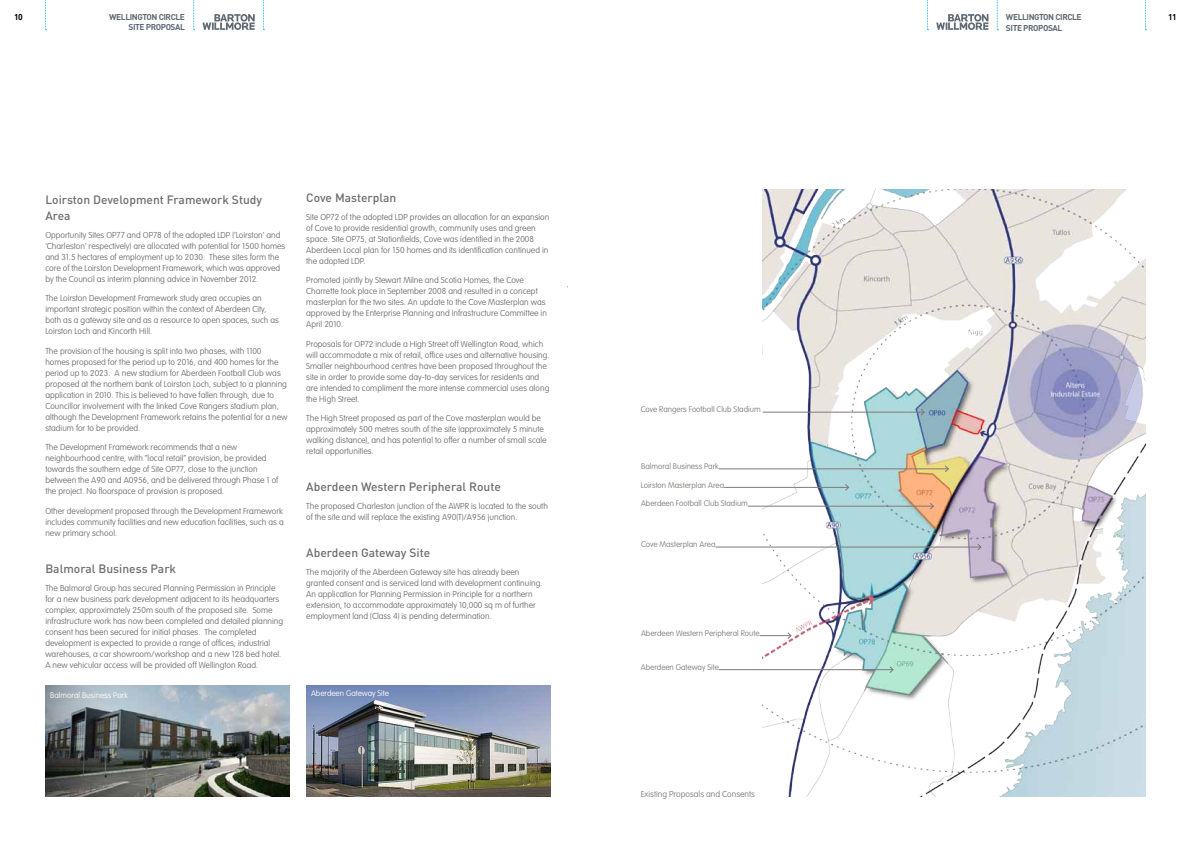
<style>
.page{position:relative;width:1191px;height:842px;background:#fff}
.page>*{position:absolute;margin:0;border:0;box-sizing:border-box;transform-origin:0 0}
.t1{font:500 12px/16px "DIN";color:#6d6e70}
.t2{font:100 8.5px/11px "VAG Rounded Std";color:#6d6e70}
.t3{font:100 8.5px "VAG Rounded Std";color:#807978}
.t4{font:700 8.4px/10.1px "DIN";letter-spacing:-.05em;color:#606a74;text-align:right}
.t5{font:700 8.4px "DIN";color:#000}
.t6{font:100 8px "VAG Rounded Std";color:#807978}
.t7{font:100 8px "VAG Rounded Std";color:#fff}
</style>
<div class="page">
<svg style="left:45px;top:0;width:2px;height:31px"></svg>
<svg style="left:1145px;top:0;width:1px;height:31px"></svg>
<svg style="left:193px;top:0;width:2px;height:31px"></svg>
<svg style="left:997px;top:0;width:1px;height:31px"></svg>
<svg style="left:263px;top:0;width:1px;height:31px"></svg>
<svg style="left:927px;top:0;width:1px;height:31px"></svg>
<svg style="left:202px;top:14px;width:53px;height:16px"></svg>
<svg style="left:936px;top:14px;width:52px;height:16px"></svg>
<img style="left:45px;top:685px;width:244px;height:112px">
<img style="left:306px;top:685px;width:244px;height:112px">
<img style="left:763px;top:190px;width:382px;height:607px">
<hr style="left:763px;top:412px;width:161px;height:1px;background:#807978">
<svg style="left:920px;top:409px;width:4px;height:6px"></svg>
<hr style="left:748px;top:506px;width:185px;height:1px;background:#807978">
<svg style="left:930px;top:503px;width:3px;height:6px"></svg>
<hr style="left:719px;top:469px;width:229px;height:1px;background:#807978">
<svg style="left:944px;top:465px;width:4px;height:7px"></svg>
<hr style="left:715px;top:547px;width:266px;height:1px;background:#807978">
<svg style="left:977px;top:544px;width:4px;height:6px"></svg>
<hr style="left:719px;top:669px;width:174px;height:1px;background:#807978">
<svg style="left:889px;top:666px;width:4px;height:7px"></svg>
<hr style="left:759px;top:635px;width:32px;height:1px;background:#807978">
<svg style="left:787px;top:632px;width:4px;height:7px"></svg>
<hr style="left:724px;top:487px;width:124px;height:1px;background:#807978">
<svg style="left:845px;top:484px;width:4px;height:7px"></svg>
<p class="t4" style="left:109px;top:11px;width:77px">WELLINGTON CIRCLE<br>SITE PRO POSAL</p>
<p class="t4" style="left:1006px;top:12px;width:77px;text-align:left">WELLINGTON CIRCLE<br>SITE PRO POSAL</p>
<p class="t5" style="left:14px;top:11px;width:10px">10</p>
<p class="t5" style="left:1168px;top:11px;width:10px">11</p>
<h1 class="t1" style="left:45px;top:191px;width:218px">Loirston Development Framework Study<br>Area</h1>
<p class="t2" style="left:45px;top:229px;width:241px">Opportunity Sites OP77 and OP78 of the adopted LDP (‘Loirston’ and ‘Charleston’ respectively) are allocated with potential for 1500 homes and 31.5 hectares of employment up to 2030. These sites form the core of the Loirston Development Framework, which was approved by the Council as interim planning advice in November 2012.</p>
<p class="t2" style="left:45px;top:293px;width:235px">The Loirston Development Framework study area occupies an important strategic position within the context of Aberdeen City, both as a gateway site and as a resource to open spaces, such as Loirston Loch and Kincorth Hill.</p>
<p class="t2" style="left:45px;top:345px;width:244px">The provision of the housing is split into two phases, with 1100 homes proposed for the period up to 2016, and 400 homes for the period up to 2023. A new stadium for Aberdeen Football Club was proposed at the northern bank of Loirston Loch, subject to a planning application in 2010. This is believed to have fallen through, due to Councillor involvement with the linked Cove Rangers stadium plan, although the Development Framework retains the potential for a new stadium for to be provided.</p>
<p class="t2" style="left:45px;top:442px;width:234px">The Development Framework recommends that a new neighbourhood centre, with “local retail” provision, be provided towards the southern edge of Site OP77, close to the junction between the A90 and A0956, and be delivered through Phase 1 of the project. No floorspace of provision is proposed.</p>
<p class="t2" style="left:45px;top:505px;width:240px;text-align:justify">Other development proposed through the Development Framework includes community facilities and new education facilities, such as a new primary school.</p>
<h1 class="t1" style="left:45px;top:560px;width:132px">Balmoral Business Park</h1>
<p class="t2" style="left:45px;top:582px;width:239px">The Balmoral Group has secured Planning Permission in Principle for a new business park development adjacent to its headquarters complex, approximately 250m south of the proposed site. Some infrastructure work has now been completed and detailed planning consent has been secured for initial phases. The completed development is expected to provide a range of offices, industrial warehouses, a car showroom/workshop and a new 128 bed hotel.<br>A new vehicular access will be provided off Wellington Road.</p>
<h1 class="t1" style="left:306px;top:189px;width:92px">Cove Masterplan</h1>
<p class="t2" style="left:306px;top:212px;width:245px">Site OP72 of the adopted LDP provides an allocation for an expansion of Cove to provide residential growth, community uses and green space. Site OP75, at Stationfields, Cove was identified in the 2008<br>Aberdeen Local plan for 150 homes and its identification continued in the adopted LDP.</p>
<p class="t2" style="left:306px;top:275px;width:242px">Promoted jointly by Stewart Milne and Scotia Homes, the Cove Charrette took place in September 2008 and resulted in a concept masterplan for the two sites. An update to the Cove Masterplan was approved by the Enterprise Planning and Infrastructure Committee in April 2010.</p>
<p class="t2" style="left:306px;top:339px;width:245px">Proposals for OP72 include a High Street off Wellington Road, which will accommodate a mix of retail, office uses and alternative housing.<br>Smaller neighbourhood centres have been proposed throughout the site in order to provide some day-to-day services for residents and are intended to compliment the more intense commercial uses along the High Street.</p>
<p class="t2" style="left:306px;top:413px;width:242px">The High Street proposed as part of the Cove masterplan would be approximately 500 metres south of the site (approximately 5 minute walking distance), and has potential to offer a number of small scale retail opportunities.</p>
<h1 class="t1" style="left:306px;top:478px;width:196px">Aberdeen Western Peripheral Route</h1>
<p class="t2" style="left:306px;top:501px;width:243px">The proposed Charleston junction of the AWPR is located to the south of the site and will replace the existing A90(T)/A956 junction.</p>
<h1 class="t1" style="left:306px;top:544px;width:125px">Aberdeen Gateway Site</h1>
<p class="t2" style="left:306px;top:567px;width:238px">The majority of the Aberdeen Gateway site has already been granted consent and is serviced land with development continuing.<br>An application for Planning Permission in Principle for a northern extension, to accommodate approximately 10,000 sq m of further employment land (Class 4) is pending determination.</p>
<p class="t7" style="left:50px;top:691px;width:79px">Balmoral Business Park</p>
<p class="t7" style="left:311px;top:689px;width:79px">Aberdeen Gateway Site</p>
<p class="t6" style="left:641px;top:405px;width:121px">Cove Rangers Football Club Stadium</p>
<p class="t6" style="left:641px;top:462px;width:79px">Balmoral Business Park</p>
<p class="t6" style="left:641px;top:499px;width:108px">Aberdeen Football Club Stadium</p>
<p class="t6" style="left:641px;top:539px;width:76px">Cove Masterplan Area</p>
<p class="t6" style="left:641px;top:480px;width:85px">Loirston Masterplan Area</p>
<p class="t6" style="left:641px;top:628px;width:120px">Aberdeen Western Peripheral Route</p>
<p class="t6" style="left:641px;top:662px;width:79px">Aberdeen Gateway Site</p>
<p class="t3" style="left:641px;top:789px;width:116px">Existing Proposals and Consents</p>
</div>
